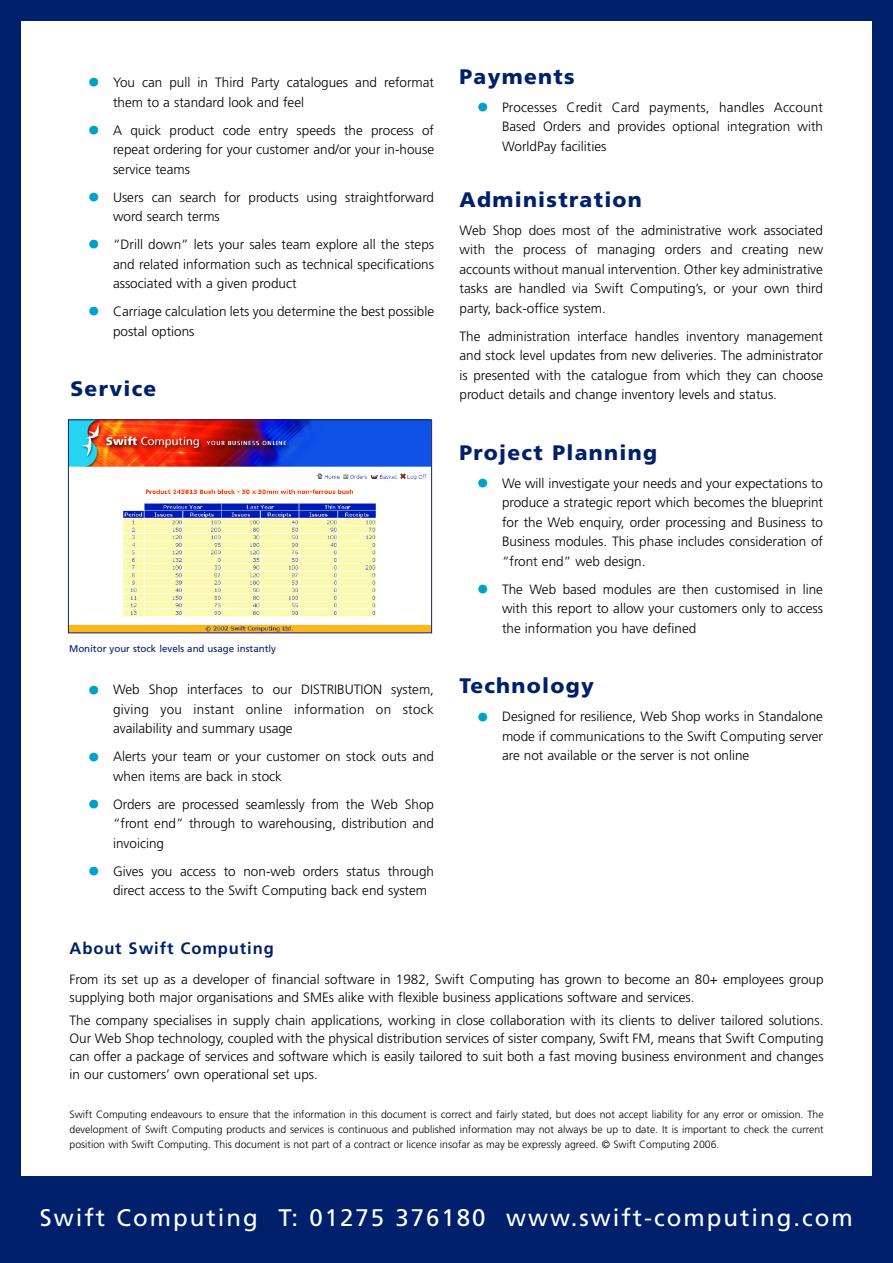
<style>
.page{position:relative;width:893px;height:1263px;background:#00206b}
.page>*{position:absolute;margin:0;border:0;box-sizing:border-box;transform-origin:0 0}
.t1{font:24px "Frutiger";letter-spacing:.085em;color:#fff}
.t2{font:900 21px "Frutiger";letter-spacing:.06em;color:#00206b}
.t3{font:700 16.5px "Frutiger";letter-spacing:.055em;color:#00206b}
.t4{font:300 13.5px/19.5px "Frutiger";color:#000;text-align:justify}
.t5{font:300 10.5px/15px "Frutiger";color:#000;text-align:justify}
.t6{font:9.75px "Frutiger";color:#00206b}
.s1{font-size:25.5px;color:#02a0c6}
</style>
<div class="page">
<div style="left:21px;top:21px;width:851px;height:1221px;background:#fff"></div>
<div style="left:21px;top:1177px;width:851px;height:85px;background:#00206b"></div>
<img style="left:70px;top:421px;width:360px;height:210px">
<div style="left:68px;top:419px;width:364px;height:214px;border:1px solid #0f2175"></div>
<p class="t4" style="left:113px;top:74px;width:323px;text-indent:-26px"><span class="s1">•</span> You can pull in Third Party catalogues and reformat them to a standard look and feel</p>
<p class="t4" style="left:113px;top:121px;width:323px;text-indent:-26px"><span class="s1">•</span> A quick product code entry speeds the process of repeat ordering for your customer and/or your in-house service teams</p>
<p class="t4" style="left:113px;top:188px;width:323px;text-indent:-26px"><span class="s1">•</span> Users can search for products using straightforward word search terms</p>
<p class="t4" style="left:113px;top:236px;width:323px;text-indent:-26px"><span class="s1">•</span> “Drill down” lets your sales team explore all the steps and related information such as technical specifications associated with a given product</p>
<p class="t4" style="left:113px;top:303px;width:323px;text-indent:-26px"><span class="s1">•</span> Carriage calculation lets you determine the best possible postal options</p>
<h2 class="t2" style="left:71px;top:380px;width:87px">Service</h2>
<p class="t6" style="left:69px;top:645px;width:208px">Monitor your stock levels and usage instantly</p>
<p class="t4" style="left:113px;top:681px;width:322px;text-indent:-26px"><span class="s1">•</span> Web Shop interfaces to our DISTRIBUTION system, giving you instant online information on stock availability and summary usage</p>
<p class="t4" style="left:113px;top:748px;width:323px;text-indent:-26px"><span class="s1">•</span> Alerts your team or your customer on stock outs and when items are back in stock</p>
<p class="t4" style="left:113px;top:795px;width:323px;text-indent:-26px"><span class="s1">•</span> Orders are processed seamlessly from the Web Shop “front end” through to warehousing, distribution and invoicing</p>
<p class="t4" style="left:113px;top:862px;width:322px;text-indent:-26px"><span class="s1">•</span> Gives you access to non-web orders status through direct access to the Swift Computing back end system</p>
<h2 class="t2" style="left:459px;top:68px;width:117px">Payments</h2>
<p class="t4" style="left:502px;top:98px;width:322px;text-indent:-26px"><span class="s1">•</span> Processes Credit Card payments, handles Account Based Orders and provides optional integration with WorldPay facilities</p>
<h2 class="t2" style="left:459px;top:191px;width:184px">Administration</h2>
<p class="t4" style="left:459px;top:221px;width:365px">Web Shop does most of the administrative work associated with the process of managing orders and creating new accounts without manual intervention. Other key administrative tasks are handled via Swift Computing’s, or your own third party, back-office system.</p>
<p class="t4" style="left:459px;top:327px;width:365px">The administration interface handles inventory management and stock level updates from new deliveries. The administrator is presented with the catalogue from which they can choose product details and change inventory levels and status.</p>
<h2 class="t2" style="left:459px;top:444px;width:199px">Project Planning</h2>
<p class="t4" style="left:502px;top:474px;width:323px;text-indent:-26px"><span class="s1">•</span> We will investigate your needs and your expectations to produce a strategic report which becomes the blueprint for the Web enquiry, order processing and Business to Business modules. This phase includes consideration of “front end” web design.</p>
<p class="t4" style="left:502px;top:580px;width:323px;text-indent:-26px"><span class="s1">•</span> The Web based modules are then customised in line with this report to allow your customers only to access the information you have defined</p>
<h2 class="t2" style="left:459px;top:678px;width:136px">Technology</h2>
<p class="t4" style="left:502px;top:708px;width:323px;text-indent:-26px"><span class="s1">•</span> Designed for resilience, Web Shop works in Standalone mode if communications to the Swift Computing server are not available or the server is not online</p>
<p class="t3" style="left:70px;top:941px;width:206px">About Swift Computing</p>
<p class="t4" style="left:70px;top:972px;width:755px;line-height:18px">From its set up as a developer of financial software in 1982, Swift Computing has grown to become an 80+ employees group supplying both major organisations and SMEs alike with flexible business applications software and services.</p>
<p class="t4" style="left:70px;top:1012px;width:756px;line-height:18px">The company specialises in supply chain applications, working in close collaboration with its clients to deliver tailored solutions.<br>Our Web Shop technology, coupled with the physical distribution services of sister company, Swift FM, means that Swift Computing can offer a package of services and software which is easily tailored to suit both a fast moving business environment and changes in our customers’ own operational set ups.</p>
<p class="t5" style="left:70px;top:1107px;width:756px">Swift Computing endeavours to ensure that the information in this document is correct and fairly stated, but does not accept liability for any error or omission. The development of Swift Computing products and services is continuous and published information may not always be up to date. It is important to check the current position with Swift Computing. This document is not part of a contract or licence insofar as may be expressly agreed. © Swift Computing 2006.</p>
<h1 class="t1" style="left:40px;top:1208px;width:814px">Swift Computing T: 01275 376180 www.swift-computing.com</h1>
</div>
